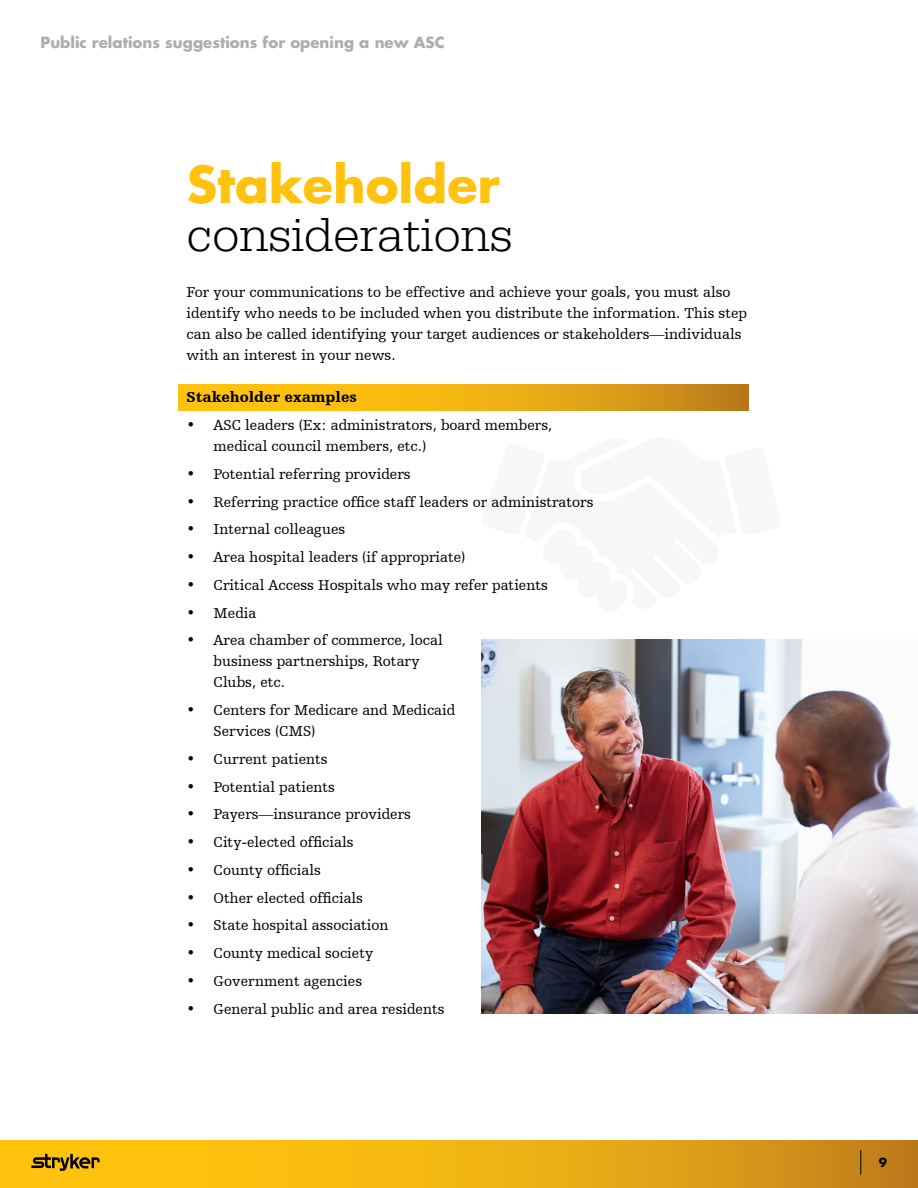
<style>
.page{position:relative;width:918px;height:1188px;background:#fff}
.page>*{position:absolute;margin:0;border:0;box-sizing:border-box;transform-origin:0 0}
.t1{font:300 49.5px "URW Egyptienne TOT";color:#000}
.t2{font:700 49.5px "Futura For Stryker";color:#ffc20e}
.t3{font:15px/21px "Humanist Slabserif 712 BT";color:#000}
.t4{font:700 15px "Futura For Stryker";color:#abaead}
.t5{font:900 15px "Humanist Slabserif 712 BT";color:#000}
.t6{font:700 12px "Futura For Stryker";color:#000}
</style>
<div class="page">
<svg style="left:178px;top:384px;width:570px;height:27px"></svg>
<img style="left:482px;top:639px;width:436px;height:374px">
<svg style="left:0;top:1140px;width:918px;height:48px"></svg>
<svg style="left:31px;top:1154px;width:69px;height:17px"></svg>
<svg style="left:861px;top:1150px;width:1px;height:25px"></svg>
<p class="t4" style="left:40px;top:32px;width:406px">Public relations suggestions for opening a new ASC</p>
<h1 class="t2" style="left:187px;top:151px;width:315px">Stakeholder</h1>
<h1 class="t1" style="left:187px;top:206px;width:327px">considerations</h1>
<p class="t3" style="left:187px;top:282px;width:562px">For your communications to be effective and achieve your goals, you must also identify who needs to be included when you distribute the information. This step can also be called identifying your target audiences or stakeholders—individuals with an interest in your news.</p>
<p class="t5" style="left:187px;top:388px;width:172px">Stakeholder examples</p>
<p class="t3" style="left:214px;top:414px;width:340px;text-indent:-27px">• ASC leaders (Ex: administrators, board members, medical council members, etc.)</p>
<p class="t3" style="left:187px;top:463px;width:225px">• Potential referring providers</p>
<p class="t3" style="left:187px;top:491px;width:408px">• Referring practice office staff leaders or administrators</p>
<p class="t3" style="left:187px;top:519px;width:160px">• Internal colleagues</p>
<p class="t3" style="left:187px;top:546px;width:280px">• Area hospital leaders (if appropriate)</p>
<p class="t3" style="left:187px;top:574px;width:363px">• Critical Access Hospitals who may refer patients</p>
<p class="t3" style="left:187px;top:602px;width:71px">• Media</p>
<p class="t3" style="left:214px;top:630px;width:231px;text-indent:-27px">• Area chamber of commerce, local business partnerships, Rotary<br>Clubs, etc.</p>
<p class="t3" style="left:214px;top:699px;width:243px;text-indent:-27px">• Centers for Medicare and Medicaid<br>Services (CMS)</p>
<p class="t3" style="left:187px;top:748px;width:142px">• Current patients</p>
<p class="t3" style="left:187px;top:776px;width:150px">• Potential patients</p>
<p class="t3" style="left:187px;top:804px;width:226px">• Payers—insurance providers</p>
<p class="t3" style="left:187px;top:831px;width:168px">• City-elected officials</p>
<p class="t3" style="left:187px;top:859px;width:136px">• County officials</p>
<p class="t3" style="left:187px;top:887px;width:178px">• Other elected officials</p>
<p class="t3" style="left:187px;top:915px;width:204px">• State hospital association</p>
<p class="t3" style="left:187px;top:942px;width:188px">• County medical society</p>
<p class="t3" style="left:187px;top:970px;width:177px">• Government agencies</p>
<p class="t3" style="left:187px;top:998px;width:259px">• General public and area residents</p>
<p class="t6" style="left:879px;top:1155px;width:10px">9</p>
</div>
